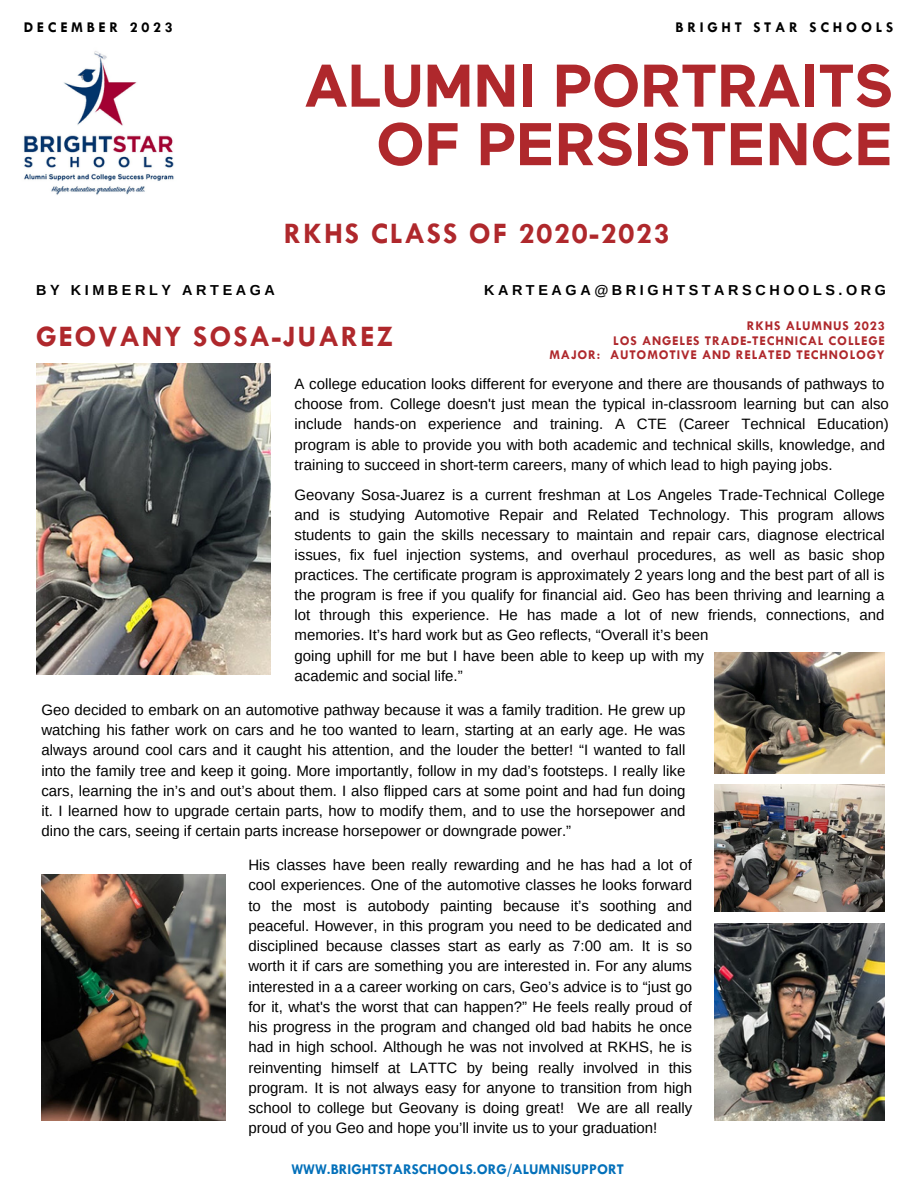
<style>
.page{position:relative;width:918px;height:1188px;background:#fff}
.page>*{position:absolute;margin:0;border:0;box-sizing:border-box;transform-origin:0 0}
.t1{font:700 60px/58.5px "Maax";color:#af282c;text-align:right}
.t2{font:700 30px "Tw Cen";letter-spacing:.06em;color:#af282c}
.t3{font:15px/20.2px "Arimo";color:#000;text-align:justify}
.t4{font:700 15px "Tw Cen";color:#0370ba}
.t5{font:700 15px "Tw Cen";letter-spacing:.25em;color:#000}
.t6{font:700 14.4px "Arimo";letter-spacing:.25em;color:#000}
.t7{font:700 13.5px "Tw Cen";letter-spacing:.06em;color:#af282c}
</style>
<div class="page">
<img style="left:24px;top:51px;width:150px;height:144px">
<img style="left:36px;top:363px;width:234px;height:312px">
<img style="left:715px;top:653px;width:170px;height:120px">
<img style="left:41px;top:874px;width:185px;height:247px">
<img style="left:715px;top:923px;width:170px;height:197px">
<img style="left:715px;top:784px;width:170px;height:128px">
<p class="t5" style="left:24px;top:20px;width:151px">DECEMBER 2023</p>
<p class="t5" style="left:676px;top:20px;width:219px">BRIGHT STAR SCHOOLS</p>
<p class="t1" style="left:305px;top:62px;width:590px">ALUMNI PORTRAITS<br>OF PERSISTENCE</p>
<p class="t2" style="left:284px;top:217px;width:387px">RKHS CLASS OF 2020-2023</p>
<p class="t6" style="left:36px;top:282px;width:241px">BY KIMBERLY ARTEAGA</p>
<p class="t6" style="left:484px;top:282px;width:404px">KARTEAGA@BRIGHTSTARSCHOOLS.ORG</p>
<p class="t2" style="left:36px;top:320px;width:359px">GEOVANY SOSA-JUAREZ</p>
<p class="t7" style="left:747px;top:319px;width:140px">RKHS ALUMNUS 2023</p>
<p class="t7" style="left:613px;top:333px;width:273px">LOS ANGELES TRADE-TECHNICAL COLLEGE</p>
<p class="t7" style="left:550px;top:348px;width:337px">MAJOR: AUTOMOTIVE AND RELATED TECHNOLOGY</p>
<p class="t3" style="left:295px;top:373px;width:596px;text-align:left">A college education looks different for everyone and there are thousands of pathways to choose from. College doesn't just mean the typical in-classroom learning but can also include hands-on experience and training. A CTE (Career Technical Education) program is able to provide you with both academic and technical skills, knowledge, and training to succeed in short-term careers, many of which lead to high paying jobs.</p>
<p class="t3" style="left:295px;top:484px;width:592px;text-align:left">Geovany Sosa-Juarez is a current freshman at Los Angeles Trade-Technical College and is studying Automotive Repair and Related Technology. This program allows students to gain the skills necessary to maintain and repair cars, diagnose electrical issues, fix fuel injection systems, and overhaul procedures, as well as basic shop practices. The certificate program is approximately 2 years long and the best part of all is the program is free if you qualify for financial aid. Geo has been thriving and learning a lot through this experience. He has made a lot of new friends, connections, and memories. It’s hard work but as Geo reflects, “Overall it’s been<br>going uphill for me but I have been able to keep up with my<br>academic and social life.”</p>
<p class="t3" style="left:41px;top:700px;width:646px">Geo decided to embark on an automotive pathway because it was a family tradition. He grew up watching his father work on cars and he too wanted to learn, starting at an early age. He was always around cool cars and it caught his attention, and the louder the better! “I wanted to fall into the family tree and keep it going. More importantly, follow in my dad’s footsteps. I really like cars, learning the in’s and out’s about them. I also flipped cars at some point and had fun doing it. I learned how to upgrade certain parts, how to modify them, and to use the horsepower and dino the cars, seeing if certain parts increase horsepower or downgrade power.”</p>
<p class="t3" style="left:248px;top:855px;width:445px">His classes have been really rewarding and he has had a lot of cool experiences. One of the automotive classes he looks forward to the most is autobody painting because it’s soothing and peaceful. However, in this program you need to be dedicated and disciplined because classes start as early as 7:00 am. It is so worth it if cars are something you are interested in. For any alums interested in a a career working on cars, Geo’s advice is to “just go for it, what's the worst that can happen?” He feels really proud of his progress in the program and changed old bad habits he once had in high school. Although he was not involved at RKHS, he is reinventing himself at LATTC by being really involved in this program. It is not always easy for anyone to transition from high school to college but Geovany is doing great! We are all really proud of you Geo and hope you’ll invite us to your graduation!</p>
<p class="t4" style="left:291px;top:1161px;width:334px">WWW.BRIGHTSTARSCHOOLS.ORG/ALUMNISUPPORT</p>
</div>
